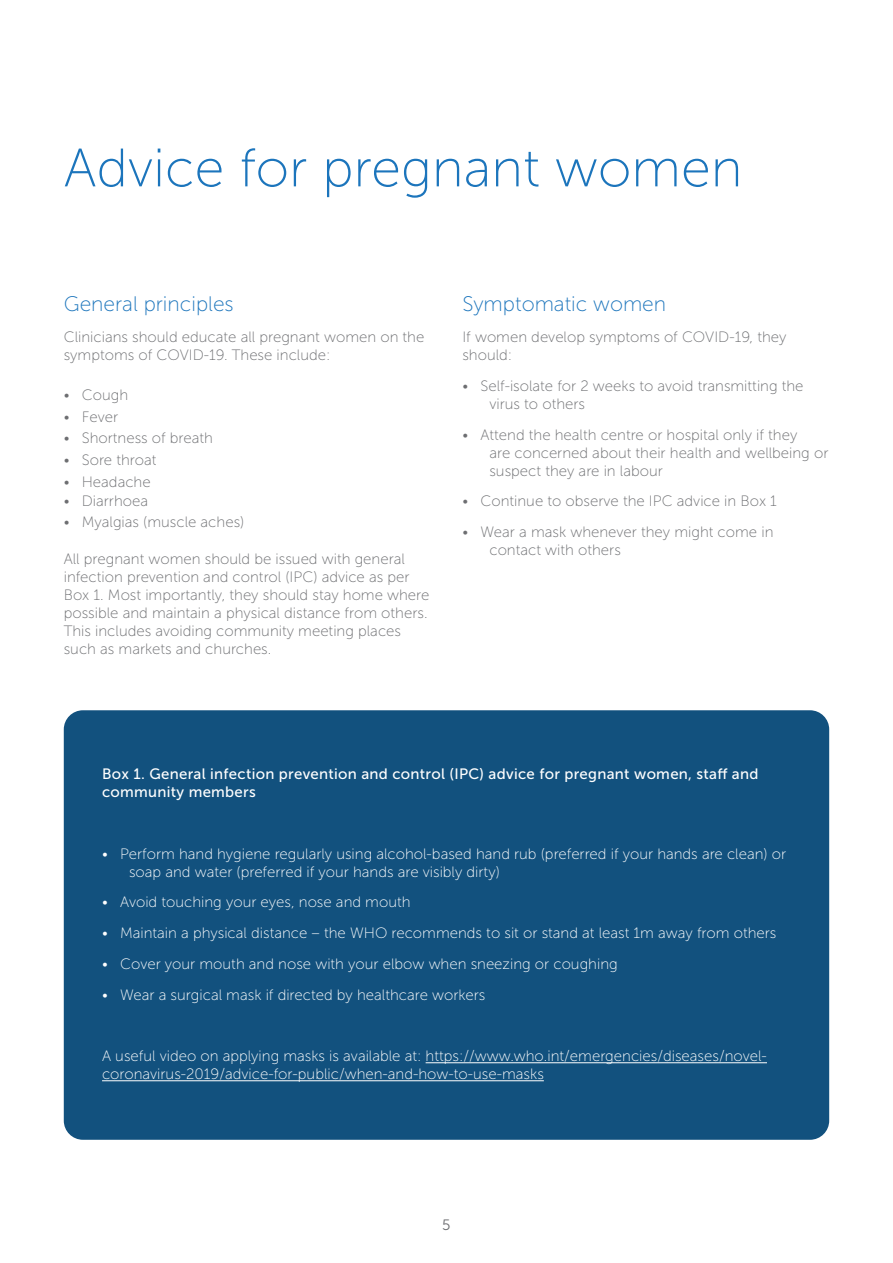
<style>
.page{position:relative;width:893px;height:1263px;background:#fff}
.page>*{position:absolute;margin:0;border:0;box-sizing:border-box;transform-origin:0 0}
.t1{font:54px "Museo Sans 100";color:#1c75bc}
.t2{font:21px "Museo Sans 100";color:#1c75bc}
.t3{font:15px/18px "Museo Sans 100";color:#6d6e71}
.t4{font:15px/18px "Museo Sans 100";color:#fff}
.t5{font:15px/18px "Museo Sans 500";letter-spacing:.02em;color:#fff}
.t6{font:15px "Museo Sans 300";color:#6d6e71}
</style>
<div class="page">
<div style="left:64px;top:710px;width:765px;height:430px;background:#12517e;border-radius:19px"></div>
<hr style="left:426px;top:1062px;width:341px;height:1px;background:#fff">
<hr style="left:102px;top:1080px;width:442px;height:1px;background:#fff">
<h1 class="t1" style="left:64px;top:139px;width:680px">Advice for pregnant women</h1>
<h2 class="t2" style="left:64px;top:293px;width:171px">General principles</h2>
<p class="t3" style="left:64px;top:328px;width:362px">Clinicians should educate all pregnant women on the symptoms of COVID-19. These include:</p>
<p class="t3" style="left:64px;top:386px;width:66px">• Cough</p>
<p class="t3" style="left:64px;top:408px;width:56px">• Fever</p>
<p class="t3" style="left:64px;top:429px;width:151px">• Shortness of breath</p>
<p class="t3" style="left:64px;top:451px;width:94px">• Sore throat</p>
<p class="t3" style="left:64px;top:473px;width:88px">• Headache</p>
<p class="t3" style="left:64px;top:492px;width:86px">• Diarrhoea</p>
<p class="t3" style="left:64px;top:513px;width:182px">• Myalgias (muscle aches)</p>
<p class="t3" style="left:64px;top:550px;width:367px">All pregnant women should be issued with general infection prevention and control (IPC) advice as per Box 1. Most importantly, they should stay home where possible and maintain a physical distance from others.<br>This includes avoiding community meeting places such as markets and churches.</p>
<h2 class="t2" style="left:462px;top:293px;width:205px">Symptomatic women</h2>
<p class="t3" style="left:462px;top:328px;width:326px">If women develop symptoms of COVID-19, they should:</p>
<p class="t3" style="left:489px;top:377px;width:316px;text-indent:-27px">• Self-isolate for 2 weeks to avoid transmitting the virus to others</p>
<p class="t3" style="left:489px;top:426px;width:340px;text-indent:-27px">• Attend the health centre or hospital only if they<br>are concerned about their health and wellbeing or suspect they are in labour</p>
<p class="t3" style="left:462px;top:492px;width:316px">• Continue to observe the IPC advice in Box 1</p>
<p class="t3" style="left:489px;top:523px;width:285px;text-indent:-27px">• Wear a mask whenever they might come in contact with others</p>
<p class="t5" style="left:102px;top:765px;width:658px">Box 1. General infection prevention and control (IPC) advice for pregnant women, staff and community members</p>
<p class="t4" style="left:129px;top:845px;width:659px;text-indent:-27px">• Perform hand hygiene regularly using alcohol-based hand rub (preferred if your hands are clean) or soap and water (preferred if your hands are visibly dirty)</p>
<p class="t4" style="left:102px;top:893px;width:310px">• Avoid touching your eyes, nose and mouth</p>
<p class="t4" style="left:102px;top:924px;width:676px">• Maintain a physical distance – the WHO recommends to sit or stand at least 1m away from others</p>
<p class="t4" style="left:102px;top:955px;width:517px">• Cover your mouth and nose with your elbow when sneezing or coughing</p>
<p class="t4" style="left:102px;top:986px;width:385px">• Wear a surgical mask if directed by healthcare workers</p>
<p class="t4" style="left:102px;top:1047px;width:666px">A useful video on applying masks is available at: https://www.who.int/emergencies/diseases/novel&shy;coronavirus-2019/advice-for-public/when-and-how-to-use-masks</p>
<p class="t6" style="left:442px;top:1216px;width:10px">5</p>
</div>
